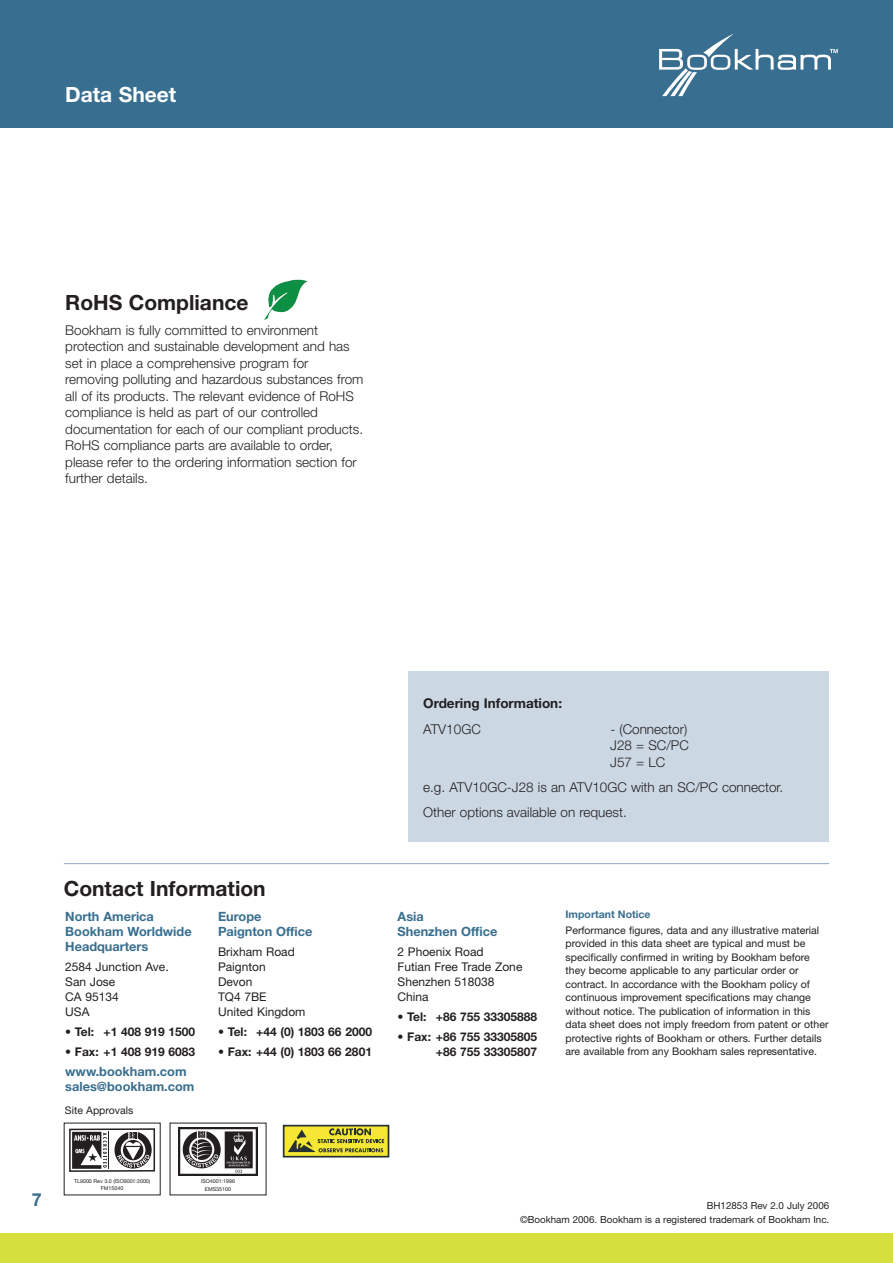
<style>
.page{position:relative;width:893px;height:1263px;background:#fff}
.page>*{position:absolute;margin:0;border:0;box-sizing:border-box;transform-origin:0 0}
.t1{font:700 21px "Helvetica Neue";color:#231f20}
.t2{font:700 21px "Helvetica Neue";color:#fff}
.t3{font:700 18px "Helvetica Neue";color:#386e8f}
.t4{font:300 13.5px/16.5px "Helvetica Neue";color:#231f20}
.t5{font:700 13.5px "Helvetica Neue";color:#231f20}
.t6{font:700 12.75px/15px "Helvetica Neue";color:#386e8f}
.t7{font:700 12px/15px "Helvetica Neue";color:#231f20;text-align:right}
.t8{font:12px/15px "Helvetica Neue";color:#231f20}
.t9{font:10.5px/13.5px "Helvetica Neue";color:#231f20}
.t10{font:700 10.5px "Helvetica Neue";color:#386e8f}
.t11{font:9.75px/14.1px "Helvetica Neue";color:#231f20;text-align:right}
.t12{font:5.4px/7.5px "Helvetica Neue";color:#231f20;text-align:center}
</style>
<div class="page">
<div style="left:0;top:0;width:893px;height:128px;background:#386e8f"></div>
<svg style="left:659px;top:34px;width:179px;height:62px"></svg>
<div style="left:0;top:1233px;width:893px;height:30px;background:#d5df3e"></div>
<hr style="left:64px;top:863px;width:765px;height:1px;background:#8da9c1">
<img style="left:264px;top:279px;width:43px;height:41px">
<div style="left:408px;top:672px;width:421px;height:170px;background:#cbd8e4"></div>
<div style="left:284px;top:1125px;width:104px;height:32px;background:linear-gradient(to right,#f7e735,#f7e735)"></div>
<div style="left:283px;top:1125px;width:106px;height:32px;border:2px solid #253133"></div>
<svg style="left:288px;top:1128px;width:96px;height:24px;background:#bab234"></svg>
<svg style="left:72px;top:1132px;width:35px;height:37px"></svg>
<hr style="left:108px;top:1132px;width:1px;height:37px;background:#231f20">
<svg style="left:115px;top:1132px;width:37px;height:36px"></svg>
<div style="left:69px;top:1128px;width:86px;height:44px;border:1px solid #231f20"></div>
<img style="left:179px;top:1127px;width:79px;height:49px">
<h1 class="t2" style="left:65px;top:87px;width:113px">Data Sheet</h1>
<h1 class="t1" style="left:65px;top:295px;width:185px">RoHS Compliance</h1>
<p class="t4" style="left:65px;top:323px;width:300px">Bookham is fully committed to environment protection and sustainable development and has set in place a comprehensive program for removing polluting and hazardous substances from all of its products. The relevant evidence of RoHS compliance is held as part of our controlled documentation for each of our compliant products.<br>RoHS compliance parts are available to order, please refer to the ordering information section for further details.</p>
<h1 class="t1" style="left:64px;top:881px;width:203px">Contact Information</h1>
<p class="t6" style="left:65px;top:910px;width:128px">North America<br>Bookham Worldwide<br>Headquarters</p>
<p class="t8" style="left:65px;top:960px;width:105px">2584 Junction Ave.<br>San Jose<br>CA 95134<br>USA</p>
<p class="t7" style="left:65px;top:1025px;width:131px">• Tel: +1 408 919 1500</p>
<p class="t7" style="left:65px;top:1046px;width:131px">• Fax: +1 408 919 6083</p>
<p class="t6" style="left:65px;top:1065px;width:131px">www.bookham.com sales@bookham.com</p>
<p class="t9" style="left:65px;top:1105px;width:70px">Site Approvals</p>
<p class="t6" style="left:218px;top:910px;width:96px">Europe<br>Paignton Office</p>
<p class="t8" style="left:218px;top:945px;width:89px">Brixham Road<br>Paignton<br>Devon<br>TQ4 7BE<br>United Kingdom</p>
<p class="t7" style="left:218px;top:1025px;width:155px">• Tel: +44 (0) 1803 66 2000</p>
<p class="t7" style="left:218px;top:1046px;width:155px">• Fax: +44 (0) 1803 66 2801</p>
<h2 class="t3" style="left:32px;top:1193px;width:12px">7</h2>
<p class="t12" style="left:74px;top:1177px;width:78px">TL9000 Rev 3.0 (ISO9001:2000)<br>FM15040</p>
<p class="t12" style="left:201px;top:1178px;width:36px">ISO4001:1996<br>EMS35100</p>
<p class="t5" style="left:423px;top:699px;width:140px">Ordering Information:</p>
<p class="t4" style="left:423px;top:722px;width:59px">ATV10GC</p>
<p class="t4" style="left:610px;top:722px;width:80px">- (Connector)<br>J28 = SC/PC<br>J57 = LC</p>
<p class="t4" style="left:423px;top:776px;width:362px;line-height:25px">e.g. ATV10GC-J28 is an ATV10GC with an SC/PC connector.<br>Other options available on request.</p>
<p class="t6" style="left:398px;top:910px;width:101px">Asia<br>Shenzhen Office</p>
<p class="t8" style="left:398px;top:945px;width:126px">2 Phoenix Road<br>Futian Free Trade Zone<br>Shenzhen 518038<br>China</p>
<p class="t7" style="left:398px;top:1010px;width:141px">• Tel: +86 755 33305888</p>
<p class="t7" style="left:398px;top:1031px;width:141px">• Fax: +86 755 33305805 +86 755 33305807</p>
<p class="t10" style="left:566px;top:910px;width:87px">Important Notice</p>
<p class="t9" style="left:566px;top:924px;width:264px">Performance figures, data and any illustrative material provided in this data sheet are typical and must be specifically confirmed in writing by Bookham before they become applicable to any particular order or contract. In accordance with the Bookham policy of continuous improvement specifications may change without notice. The publication of information in this data sheet does not imply freedom from patent or other protective rights of Bookham or others. Further details are available from any Bookham sales representative.</p>
<p class="t11" style="left:520px;top:1199px;width:311px">BH12853 Rev 2.0 July 2006<br>©Bookham 2006. Bookham is a registered trademark of Bookham Inc.</p>
</div>
